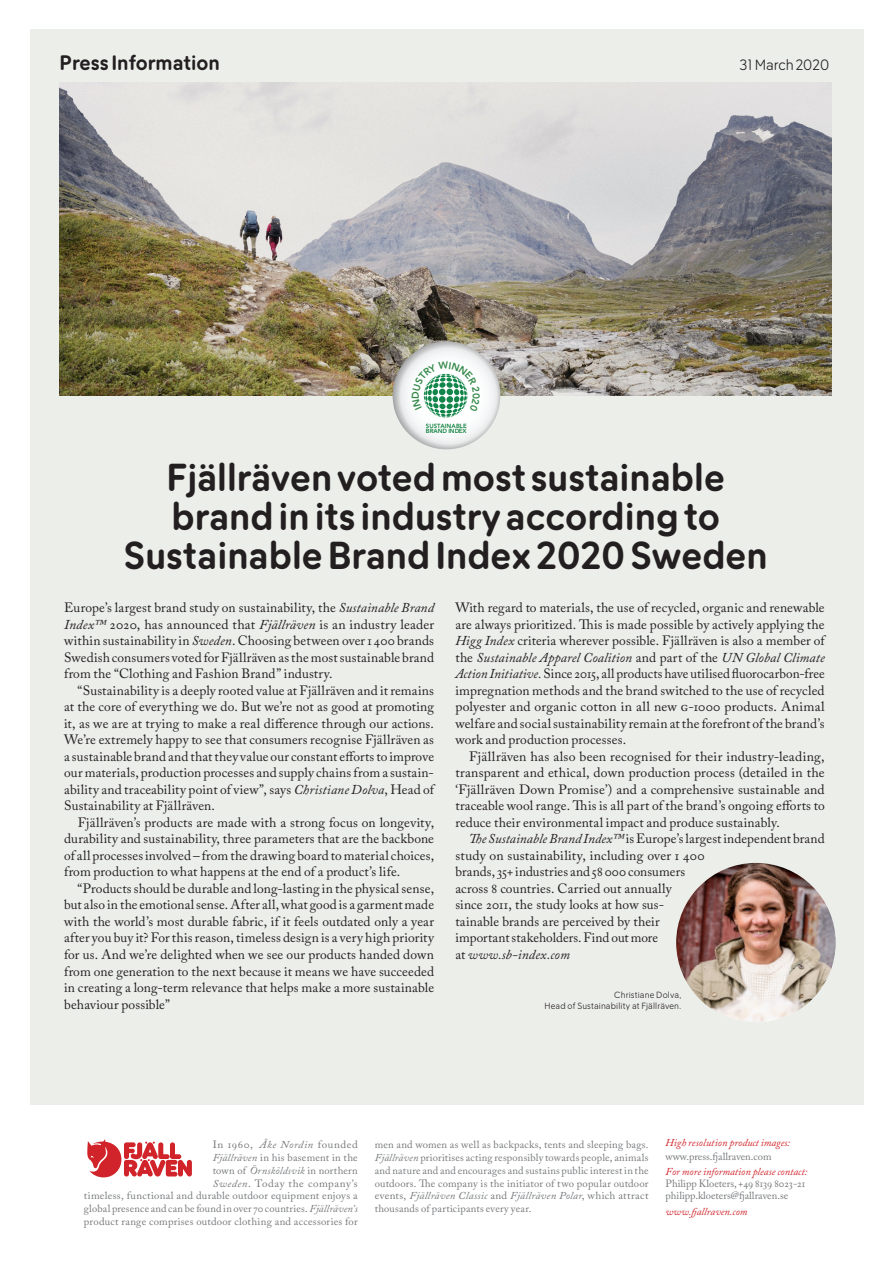
<style>
.page{position:relative;width:893px;height:1263px;background:#fff}
.page>*{position:absolute;margin:0;border:0;box-sizing:border-box;transform-origin:0 0}
.Rubrik{font:700 39px "Arctic Fox";color:#231f20}
.t1{font:700 21px "Arctic Fox";color:#231f20}
.t2{font:15px "Arctic Fox";color:#231f20}
.Bröd_indrag{font:13.5px/16.5px "Adobe Caslon Pro";letter-spacing:.01em;color:#231f20;text-align:justify}
.t3{font:10.5px/12.8px "Adobe Caslon Pro";letter-spacing:.015em;color:#76787b;text-align:justify}
.t4{font:10.5px/12.8px "Adobe Caslon Pro";letter-spacing:.015em;color:#76787b;text-align:right;scale:1.05 1}
.t5{font:italic 10.5px "Adobe Caslon Pro";color:#d1232a}
.t6{font:800 9.9px "Avenir";color:#358949}
.Bröd_indrag-2{font:9px "Arctic Fox";letter-spacing:.015em;color:#231f20}
.t7{font:800 6px/5.7px "Avenir";color:#10813f}
.s1{font-style:italic}
</style>
<div class="page">
<div style="left:30px;top:30px;width:833px;height:1075px;background:#eceeea"></div>
<svg style="left:87px;top:1139px;width:105px;height:38px"></svg>
<img style="left:60px;top:83px;width:772px;height:312px">
<svg style="left:393px;top:342px;width:107px;height:107px"></svg>
<img style="left:676px;top:863px;width:160px;height:159px;border-radius:80px">
<svg style="left:412px;top:361px;width:68px;height:56px"></svg>
<p class="t1" style="left:60px;top:50px;width:162px">Press Information</p>
<p class="t2" style="left:739px;top:56px;width:91px">31 March 2020</p>
<p class="t6" style="left:484px;top:393px;width:7px;rotate:90deg">0</p>
<p class="t7" style="left:426px;top:423px;width:42px">SUSTAINABLE<br>BRAND INDEX</p>
<p class="Rubrik" style="left:167px;top:455px;width:560px">Fjällräven voted most sustainable</p>
<p class="Rubrik" style="left:172px;top:494px;width:550px">brand in its industry according to</p>
<p class="Rubrik" style="left:124px;top:533px;width:645px">Sustainable Brand Index 2020 Sweden</p>
<p class="Bröd_indrag" style="left:64px;top:599px;width:371px">Europe’s largest brand study on sustainability, the <span class="s1">Sustainable Brand Index™</span> 2020, has announced that <span class="s1">Fjällräven</span> is an industry leader within sustainability in <span class="s1">Sweden</span>. Choosing between over 1 400 brands Swedish consumers voted for Fjällräven as the most sustainable brand from the “Clothing and Fashion Brand” industry.</p>
<p class="Bröd_indrag" style="left:64px;top:682px;width:371px;text-indent:14px">“Sustainability is a deeply rooted value at Fjällräven and it remains at the core of everything we do. But we’re not as good at promoting it, as we are at trying to make a real difference through our actions.<br>We’re extremely happy to see that consumers recognise Fjällräven as a sustainable brand and that they value our constant efforts to improve our materials, production processes and supply chains from a sustain&shy;ability and traceability point of view”, says <span class="s1">Christiane Dolva</span>, Head of Sustainability at Fjällräven.</p>
<p class="Bröd_indrag" style="left:64px;top:814px;width:371px;text-indent:14px">Fjällräven’s products are made with a strong focus on longevity, durability and sustainability, three parameters that are the backbone of all processes involved – from the drawing board to material choices, from production to what happens at the end of a product’s life.</p>
<p class="Bröd_indrag" style="left:64px;top:880px;width:371px;text-indent:14px">“Products should be durable and long-lasting in the physical sense, but also in the emotional sense. After all, what good is a garment made with the world’s most durable fabric, if it feels outdated only a year after you buy it? For this reason, timeless design is a very high priority for us. And we’re delighted when we see our products handed down from one generation to the next because it means we have succeeded in creating a long-term relevance that helps make a more sustainable behaviour possible”</p>
<p class="Bröd_indrag" style="left:455px;top:599px;width:371px">With regard to materials, the use of recycled, organic and renewable are always prioritized. This is made possible by actively applying the <span class="s1">Higg Index</span> criteria wherever possible. Fjällräven is also a member of the <span class="s1">Sustainable Apparel Coalition</span> and part of the <span class="s1">UN Global Climate Action Initiative.</span> Since 2015, all products have utilised fluorocarbon-free impregnation methods and the brand switched to the use of recycled polyester and organic cotton in all new G-1000 products. Animal welfare and social sustainability remain at the forefront of the brand’s work and production processes.</p>
<p class="Bröd_indrag" style="left:455px;top:748px;width:371px;text-indent:14px">Fjällräven has also been recognised for their industry-leading, transparent and ethical, down production process (detailed in the ‘Fjällräven Down Promise’) and a comprehensive sustainable and traceable wool range. This is all part of the brand’s ongoing efforts to reduce their environmental impact and produce sustainably.</p>
<p class="Bröd_indrag" style="left:455px;top:830px;width:371px;text-align:left;text-indent:13px"><span class="s1">The Sustainable Brand Index™</span> is Europe’s largest independent brand study on sustainability, including over 1 400<br>brands, 35+ industries and 58 000 consumers<br>across 8 countries. Carried out annually<br>since 2011, the study looks at how sus-<br>tainable brands are perceived by their<br>important stakeholders. Find out more<br>at <span class="s1">www.sb-index.com</span></p>
<p class="Bröd_indrag-2" style="left:614px;top:990px;width:68px">Christiane Dolva,</p>
<p class="Bröd_indrag-2" style="left:544px;top:1000px;width:138px">Head of Sustainability at Fjällräven.</p>
<p class="t4" style="left:84px;top:1138px;width:262px">In 1960, <span class="s1">Åke Nordin</span> founded<br><span class="s1">Fjällräven</span> in his basement in the<br>town of <span class="s1">Örnsköldsvik</span> in northern<br><span class="s1">Sweden</span>. Today the company’s<br>timeless, functional and durable outdoor equipment enjoys a global presence and can be found in over 70 countries. <span class="s1">Fjällräven’s </span>product range comprises outdoor clothing and accessories for</p>
<p class="t3" style="left:375px;top:1138px;width:275px">men and women as well as backpacks, tents and sleeping bags.<br><span class="s1">Fjällräven</span> prioritises acting responsibly towards people, animals and nature and and encourages and sustains public interest in the outdoors. The company is the initiator of two popular outdoor events, <span class="s1">Fjällräven Classic</span> and <span class="s1">Fjällräven Polar</span>, which attract thousands of participants every year.</p>
<p class="t5" style="left:666px;top:1137px;width:126px">High resolution product images:</p>
<p class="t3" style="left:666px;top:1150px;width:107px">www.press.fjallraven.com</p>
<p class="t5" style="left:666px;top:1165px;width:143px">For more information please contact:</p>
<p class="t3" style="left:666px;top:1177px;width:141px;line-height:12px">Philipp Kloeters, +49 8139 8023-21 philipp.kloeters@fjallraven.se</p>
<p class="t5" style="left:666px;top:1206px;width:84px">www.fjallraven.com</p>
</div>
